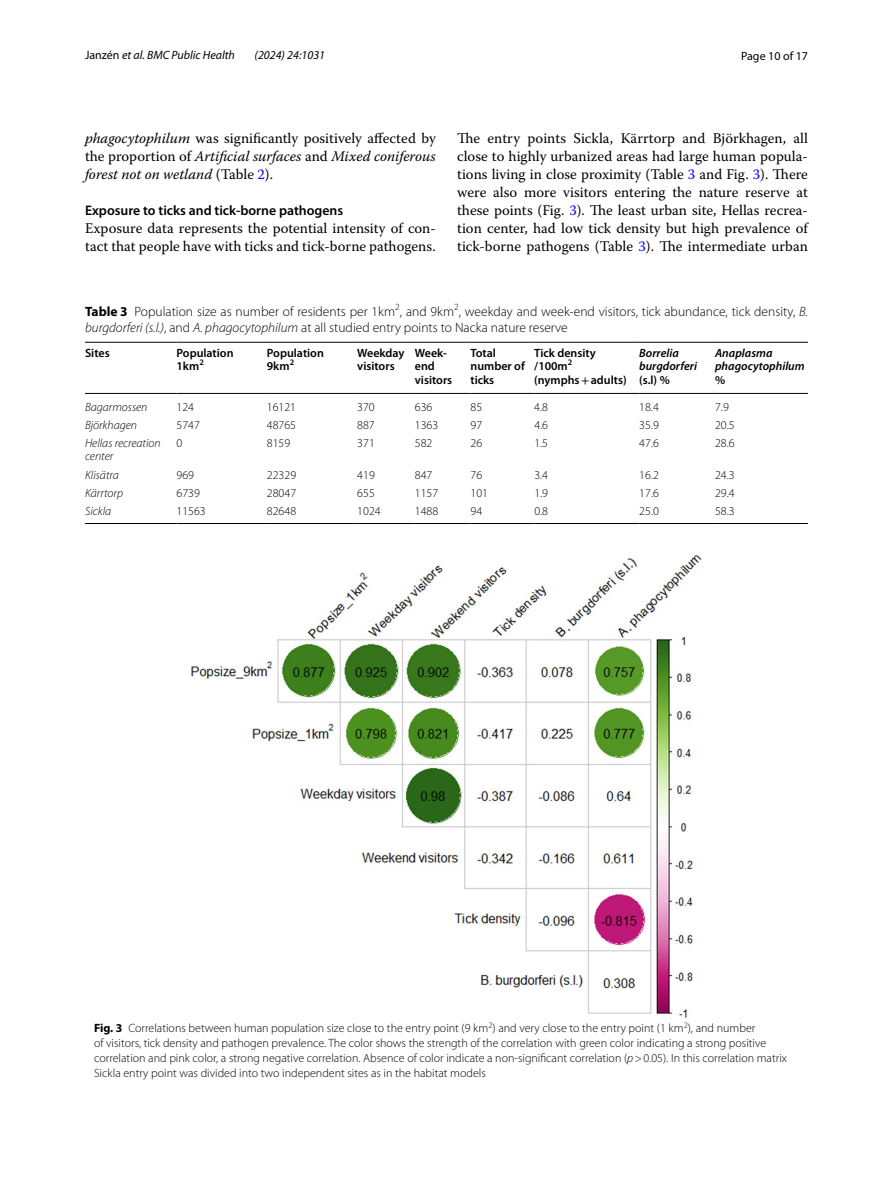
<style>
.page{position:relative;width:893px;height:1187px;background:#fff}
.page>*{position:absolute;margin:0;border:0;box-sizing:border-box;transform-origin:0 0}
.t1{font:14.7px/18px "Warnock Pro";color:#000}
.t2{font:italic 14.7px/18px "Warnock Pro";color:#000;text-align:justify}
.t3{font:600 13.8px "Myriad Pro";color:#000}
.t4{font:300 13.5px/16.5px "Myriad Pro";color:#000}
.t5{font:300 12px/15px "Myriad Pro";color:#000}
.t6{font:600 12px/13.5px "Myriad Pro";color:#000}
.t7{font:italic 300 12px/13.5px "Myriad Pro";color:#000}
.t8{font:italic 600 12px/13.5px "Myriad Pro";color:#000}
.t9{font:italic 12px "Myriad Pro";color:#000}
.t10{font:12px "Myriad Pro";color:#000}
.s1{font-style:normal}
.s2{font-style:normal;color:#00f}
.s3{color:#00f}
.s4{font-weight:700}
.s5{font-style:italic}
.s6{font-family:"STIX";font-weight:400}
</style>
<div class="page">
<hr style="left:85px;top:342px;width:91px;height:1px;background:#000">
<hr style="left:85px;top:393px;width:91px;height:1px;background:#000">
<hr style="left:176px;top:342px;width:91px;height:1px;background:#000">
<hr style="left:176px;top:393px;width:91px;height:1px;background:#000">
<hr style="left:267px;top:342px;width:90px;height:1px;background:#000">
<hr style="left:267px;top:393px;width:90px;height:1px;background:#000">
<hr style="left:357px;top:342px;width:58px;height:1px;background:#000">
<hr style="left:357px;top:393px;width:58px;height:1px;background:#000">
<hr style="left:415px;top:342px;width:55px;height:1px;background:#000">
<hr style="left:415px;top:393px;width:55px;height:1px;background:#000">
<hr style="left:470px;top:342px;width:64px;height:1px;background:#000">
<hr style="left:470px;top:393px;width:64px;height:1px;background:#000">
<hr style="left:534px;top:342px;width:105px;height:1px;background:#000">
<hr style="left:534px;top:393px;width:105px;height:1px;background:#000">
<hr style="left:639px;top:342px;width:76px;height:1px;background:#000">
<hr style="left:639px;top:393px;width:76px;height:1px;background:#000">
<hr style="left:715px;top:342px;width:93px;height:1px;background:#000">
<hr style="left:715px;top:393px;width:93px;height:1px;background:#000">
<hr style="left:85px;top:523px;width:91px;height:1px;background:#000">
<hr style="left:176px;top:523px;width:91px;height:1px;background:#000">
<hr style="left:267px;top:523px;width:90px;height:1px;background:#000">
<hr style="left:357px;top:523px;width:58px;height:1px;background:#000">
<hr style="left:415px;top:523px;width:55px;height:1px;background:#000">
<hr style="left:470px;top:523px;width:64px;height:1px;background:#000">
<hr style="left:534px;top:523px;width:105px;height:1px;background:#000">
<hr style="left:639px;top:523px;width:76px;height:1px;background:#000">
<hr style="left:715px;top:523px;width:93px;height:1px;background:#000">
<img style="left:191px;top:555px;width:511px;height:462px">
<p class="t9" style="left:85px;top:48px;width:151px"><span class="s1">Janzén</span> et al. BMC Public Health</p>
<p class="t9" style="left:255px;top:48px;width:72px">(2024) 24:1031</p>
<p class="t10" style="left:741px;top:48px;width:68px">Page 10 of 17</p>
<p class="t2" style="left:85px;top:128px;width:352px">phagocytophilum <span class="s1">was significantly positively affected by the proportion of</span> Artificial surfaces <span class="s1">and</span> Mixed coniferous forest not on wetland <span class="s1">(Table</span> <span class="s2">2</span><span class="s1">).</span></p>
<p class="t3" style="left:85px;top:201px;width:260px">Exposure to ticks and tick‑borne pathogens</p>
<p class="t1" style="left:85px;top:218px;width:352px">Exposure data represents the potential intensity of con&shy;tact that people have with ticks and tick-borne pathogens.</p>
<p class="t1" style="left:457px;top:128px;width:352px;text-align:justify">The entry points Sickla, Kärrtorp and Björkhagen, all close to highly urbanized areas had large human popula&shy;tions living in close proximity (Table <span class="s3">3</span> and Fig. <span class="s3">3</span>). There were also more visitors entering the nature reserve at these points (Fig. <span class="s3">3</span>). The least urban site, Hellas recrea&shy;tion center, had low tick density but high prevalence of tick-borne pathogens (Table <span class="s3">3</span>). The intermediate urban</p>
<p class="t4" style="left:85px;top:303px;width:724px"><span class="s4">Table 3</span> Population size as number of residents per 1km<sup>2</sup>, and 9km<sup>2</sup>, weekday and week-end visitors, tick abundance, tick density, <span class="s5">B. burgdorferi (s.l.)</span>, and <span class="s5">A. phagocytophilum</span> at all studied entry points to Nacka nature reserve</p>
<p class="t6" style="left:85px;top:345px;width:26px">Sites</p>
<p class="t6" style="left:176px;top:345px;width:59px">Population<br>1km<sup>2</sup></p>
<p class="t6" style="left:267px;top:345px;width:59px">Population<br>9km<sup>2</sup></p>
<p class="t6" style="left:357px;top:345px;width:49px">Weekday visitors</p>
<p class="t6" style="left:415px;top:345px;width:39px">Week&shy;end visitors</p>
<p class="t6" style="left:470px;top:345px;width:56px">Total number of ticks</p>
<p class="t6" style="left:534px;top:345px;width:94px">Tick density /100m<sup>2 </sup>(nymphs<span class="s6">+</span>adults)</p>
<p class="t8" style="left:639px;top:345px;width:59px">Borrelia burgdorferi</p>
<p class="t8" style="left:715px;top:345px;width:91px">Anaplasma phagocytophilum</p>
<p class="t6" style="left:715px;top:372px;width:12px">%</p>
<p class="t6" style="left:639px;top:372px;width:32px">(s.l) %</p>
<p class="t7" style="left:85px;top:400px;width:64px">Bagarmossen</p>
<p class="t5" style="left:176px;top:399px;width:19px">124</p>
<p class="t5" style="left:267px;top:399px;width:31px">16121</p>
<p class="t5" style="left:357px;top:399px;width:19px">370</p>
<p class="t5" style="left:415px;top:399px;width:19px">636</p>
<p class="t5" style="left:470px;top:399px;width:13px">85</p>
<p class="t5" style="left:534px;top:399px;width:15px">4.8</p>
<p class="t5" style="left:639px;top:399px;width:21px">18.4</p>
<p class="t5" style="left:715px;top:399px;width:15px">7.9</p>
<p class="t7" style="left:85px;top:418px;width:54px">Björkhagen</p>
<p class="t5" style="left:177px;top:417px;width:25px">5747</p>
<p class="t5" style="left:267px;top:417px;width:31px">48765</p>
<p class="t5" style="left:357px;top:417px;width:19px">887</p>
<p class="t5" style="left:415px;top:417px;width:25px">1363</p>
<p class="t5" style="left:470px;top:417px;width:13px">97</p>
<p class="t5" style="left:534px;top:417px;width:15px">4.6</p>
<p class="t5" style="left:639px;top:417px;width:21px">35.9</p>
<p class="t5" style="left:715px;top:417px;width:21px">20.5</p>
<p class="t7" style="left:85px;top:436px;width:77px">Hellas recreation center</p>
<p class="t5" style="left:177px;top:435px;width:7px">0</p>
<p class="t5" style="left:267px;top:435px;width:25px">8159</p>
<p class="t5" style="left:357px;top:435px;width:19px">371</p>
<p class="t5" style="left:415px;top:435px;width:19px">582</p>
<p class="t5" style="left:470px;top:435px;width:13px">26</p>
<p class="t5" style="left:534px;top:435px;width:15px">1.5</p>
<p class="t5" style="left:639px;top:435px;width:21px">47.6</p>
<p class="t5" style="left:715px;top:435px;width:21px">28.6</p>
<p class="t7" style="left:85px;top:468px;width:35px">Klisätra</p>
<p class="t5" style="left:177px;top:467px;width:19px">969</p>
<p class="t5" style="left:267px;top:467px;width:31px">22329</p>
<p class="t5" style="left:357px;top:467px;width:19px">419</p>
<p class="t5" style="left:415px;top:467px;width:19px">847</p>
<p class="t5" style="left:470px;top:467px;width:13px">76</p>
<p class="t5" style="left:534px;top:467px;width:15px">3.4</p>
<p class="t5" style="left:639px;top:467px;width:21px">16.2</p>
<p class="t5" style="left:715px;top:467px;width:21px">24.3</p>
<p class="t7" style="left:85px;top:486px;width:40px">Kärrtorp</p>
<p class="t5" style="left:177px;top:485px;width:25px">6739</p>
<p class="t5" style="left:267px;top:485px;width:31px">28047</p>
<p class="t5" style="left:357px;top:485px;width:19px">655</p>
<p class="t5" style="left:415px;top:485px;width:25px">1157</p>
<p class="t5" style="left:470px;top:485px;width:19px">101</p>
<p class="t5" style="left:534px;top:485px;width:15px">1.9</p>
<p class="t5" style="left:639px;top:485px;width:21px">17.6</p>
<p class="t5" style="left:715px;top:485px;width:21px">29.4</p>
<p class="t7" style="left:85px;top:504px;width:28px">Sickla</p>
<p class="t5" style="left:177px;top:503px;width:31px">11563</p>
<p class="t5" style="left:267px;top:503px;width:31px">82648</p>
<p class="t5" style="left:357px;top:503px;width:25px">1024</p>
<p class="t5" style="left:415px;top:503px;width:25px">1488</p>
<p class="t5" style="left:471px;top:503px;width:13px">94</p>
<p class="t5" style="left:534px;top:503px;width:15px">0.8</p>
<p class="t5" style="left:639px;top:503px;width:21px">25.0</p>
<p class="t5" style="left:715px;top:503px;width:21px">58.3</p>
<p class="t5" style="left:94px;top:1021px;width:694px"><span class="s4">Fig. 3</span> Correlations between human population size close to the entry point (9 km<sup>2</sup>) and very close to the entry point (1 km<sup>2</sup>), and number<br>of visitors, tick density and pathogen prevalence. The color shows the strength of the correlation with green color indicating a strong positive correlation and pink color, a strong negative correlation. Absence of color indicate a non-significant correlation (<span class="s5">p</span>&gt;0.05). In this correlation matrix Sickla entry point was divided into two independent sites as in the habitat models</p>
</div>
